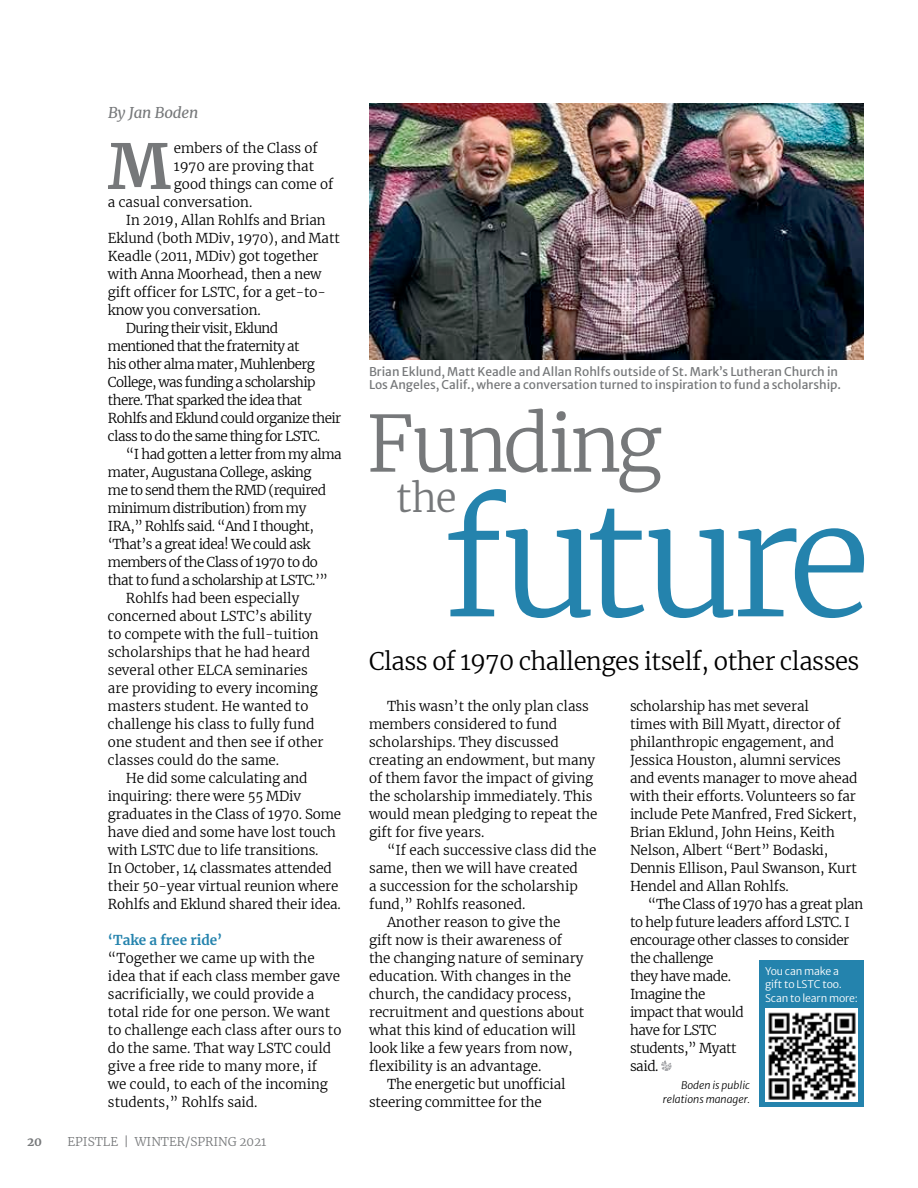
<style>
.page{position:relative;width:918px;height:1188px;background:#fff}
.page>*{position:absolute;margin:0;border:0;box-sizing:border-box;transform-origin:0 0}
.t1{font:300 154.5px "Merriweather";letter-spacing:-.06em;color:#2483ad}
.t2{font:300 77.25px "Merriweather";letter-spacing:-.03em;color:#76787a}
.t3{font:700 61.95px "Merriweather";color:#76787a}
.t4{font:300 38.55px "Merriweather";color:#76787a}
.t5{font:300 24px "Merriweather";letter-spacing:-.02em;color:#000}
.t6{font:italic 15px "Merriweather";letter-spacing:-.01em;color:#76787a}
.t7{font:300 13.5px/18px "Merriweather";letter-spacing:-.01em;color:#000}
.t8{font:300 13.5px "Merriweather";letter-spacing:-.04em;color:#000}
.t9{font:300 13.5px "Merriweather";letter-spacing:-.045em;color:#000}
.t10{font:300 13.5px/18px "Merriweather";letter-spacing:-.03em;color:#000}
.t11{font:700 13.5px "Merriweather";color:#2483ad}
.t12{font:12px/13.5px "Merriweather Sans";color:#76787a}
.t13{font:300 12px "Merriweather";color:#76787a}
.t14{font:700 12px "Merriweather";color:#76787a}
.t15{font:10.5px/13.5px "Merriweather Sans";letter-spacing:-.01em;color:#fff}
.t16{font:italic 10.5px/13.5px "Merriweather Sans";color:#000;text-align:right}
</style>
<div class="page">
<svg style="left:661px;top:1061px;width:11px;height:10px"></svg>
<img style="left:369px;top:104px;width:495px;height:256px">
<div style="left:759px;top:960px;width:105px;height:147px;background:#2483ad"></div>
<img style="left:765px;top:1009px;width:93px;height:93px">
<p class="t6" style="left:108px;top:103px;width:92px">By Jan Boden</p>
<h3 class="t3" style="left:108px;top:124px;width:65px">M</h3>
<p class="t7" style="left:174px;top:139px;width:145px">embers of the Class of</p>
<p class="t7" style="left:174px;top:157px;width:142px">1970 are proving that</p>
<p class="t7" style="left:174px;top:175px;width:161px">good things can come of</p>
<p class="t7" style="left:108px;top:193px;width:146px">a casual conversation.</p>
<p class="t7" style="left:126px;top:211px;width:201px">In 2019, Allan Rohlfs and Brian</p>
<p class="t7" style="left:108px;top:229px;width:233px">Eklund (both MDiv, 1970), and Matt</p>
<p class="t7" style="left:108px;top:247px;width:212px">Keadle (2011, MDiv) got together</p>
<p class="t7" style="left:108px;top:265px;width:215px">with Anna Moorhead, then a new</p>
<p class="t7" style="left:108px;top:283px;width:219px">gift officer for LSTC, for a get-to-</p>
<p class="t7" style="left:108px;top:301px;width:154px">know you conversation.</p>
<p class="t9" style="left:126px;top:319px;width:154px">During their visit, Eklund</p>
<p class="t9" style="left:108px;top:337px;width:193px">mentioned that the fraternity at</p>
<p class="t9" style="left:108px;top:355px;width:208px">his other alma mater, Muhlenberg</p>
<p class="t9" style="left:108px;top:373px;width:209px">College, was funding a scholarship</p>
<p class="t9" style="left:108px;top:391px;width:196px">there. That sparked the idea that</p>
<p class="t9" style="left:108px;top:409px;width:235px">Rohlfs and Eklund could organize their</p>
<p class="t9" style="left:108px;top:427px;width:214px">class to do the same thing for LSTC.</p>
<p class="t8" style="left:126px;top:445px;width:217px">“I had gotten a letter from my alma</p>
<p class="t8" style="left:108px;top:463px;width:205px">mater, Augustana College, asking</p>
<p class="t8" style="left:108px;top:481px;width:220px">me to send them the RMD (required</p>
<p class="t8" style="left:108px;top:499px;width:200px">minimum distribution) from my</p>
<p class="t8" style="left:108px;top:517px;width:208px">IRA,” Rohlfs said. “And I thought,</p>
<p class="t8" style="left:108px;top:535px;width:204px">‘That’s a great idea! We could ask</p>
<p class="t8" style="left:108px;top:553px;width:212px">members of the Class of 1970 to do</p>
<p class="t8" style="left:108px;top:571px;width:222px">that to fund a scholarship at LSTC.’”</p>
<p class="t7" style="left:126px;top:589px;width:175px">Rohlfs had been especially</p>
<p class="t7" style="left:108px;top:607px;width:205px">concerned about LSTC’s ability</p>
<p class="t7" style="left:108px;top:625px;width:212px">to compete with the full-tuition</p>
<p class="t7" style="left:108px;top:643px;width:204px">scholarships that he had heard</p>
<p class="t7" style="left:108px;top:661px;width:201px">several other ELCA seminaries</p>
<p class="t7" style="left:108px;top:679px;width:211px">are providing to every incoming</p>
<p class="t7" style="left:108px;top:697px;width:202px">masters student. He wanted to</p>
<p class="t7" style="left:108px;top:715px;width:208px">challenge his class to fully fund</p>
<p class="t7" style="left:108px;top:733px;width:217px">one student and then see if other</p>
<p class="t7" style="left:108px;top:751px;width:173px">classes could do the same.</p>
<p class="t7" style="left:126px;top:769px;width:183px">He did some calculating and</p>
<p class="t7" style="left:108px;top:787px;width:195px">inquiring: there were 55 MDiv</p>
<p class="t7" style="left:108px;top:805px;width:235px">graduates in the Class of 1970. Some</p>
<p class="t7" style="left:108px;top:823px;width:229px">have died and some have lost touch</p>
<p class="t7" style="left:108px;top:841px;width:212px">with LSTC due to life transitions.</p>
<p class="t7" style="left:108px;top:859px;width:225px">In October, 14 classmates attended</p>
<p class="t7" style="left:108px;top:877px;width:232px">their 50-year virtual reunion where</p>
<p class="t7" style="left:108px;top:895px;width:234px">Rohlfs and Eklund shared their idea.</p>
<p class="t11" style="left:108px;top:931px;width:116px">‘Take a free ride’</p>
<p class="t7" style="left:108px;top:949px;width:235px">“Together we came up with the idea that if each class member gave sacrificially, we could provide a total ride for one person. We want to challenge each class after ours to do the same. That way LSTC could give a free ride to many more, if<br>we could, to each of the incoming students,” Rohlfs said.</p>
<p class="t14" style="left:27px;top:1133px;width:17px">20</p>
<p class="t13" style="left:68px;top:1133px;width:200px">EPISTLE | WINTER/SPRING 2021</p>
<p class="t12" style="left:369px;top:363px;width:473px">Brian Eklund, Matt Keadle and Allan Rohlfs outside of St. Mark’s Lutheran Church in<br>Los Angeles, Calif., where a conversation turned to inspiration to fund a scholarship.</p>
<h2 class="t2" style="left:366px;top:390px;width:297px">Funding</h2>
<h1 class="t1" style="left:444px;top:453px;width:429px">future</h1>
<h3 class="t4" style="left:396px;top:471px;width:62px">the</h3>
<h3 class="t5" style="left:369px;top:645px;width:492px">Class of 1970 challenges itself, other classes</h3>
<p class="t7" style="left:369px;top:696px;width:230px;text-indent:18px">This wasn’t the only plan class members considered to fund scholarships. They discussed creating an endowment, but many of them favor the impact of giving the scholarship immediately. This would mean pledging to repeat the gift for five years.</p>
<p class="t7" style="left:387px;top:840px;width:211px">“If each successive class did the</p>
<p class="t7" style="left:369px;top:858px;width:210px">same, then we will have created</p>
<p class="t7" style="left:369px;top:876px;width:210px">a succession for the scholarship</p>
<p class="t7" style="left:369px;top:894px;width:158px">fund,” Rohlfs reasoned.</p>
<p class="t7" style="left:387px;top:912px;width:175px">Another reason to give the</p>
<p class="t7" style="left:369px;top:930px;width:195px">gift now is their awareness of</p>
<p class="t7" style="left:369px;top:948px;width:216px">the changing nature of seminary</p>
<p class="t7" style="left:369px;top:966px;width:204px">education. With changes in the</p>
<p class="t7" style="left:369px;top:984px;width:204px">church, the candidacy process,</p>
<p class="t7" style="left:369px;top:1002px;width:217px">recruitment and questions about</p>
<p class="t7" style="left:369px;top:1020px;width:208px">what this kind of education will</p>
<p class="t7" style="left:369px;top:1038px;width:205px">look like a few years from now,</p>
<p class="t7" style="left:369px;top:1056px;width:174px">flexibility is an advantage.</p>
<p class="t7" style="left:387px;top:1074px;width:180px">The energetic but unofficial</p>
<p class="t7" style="left:369px;top:1092px;width:174px">steering committee for the</p>
<p class="t7" style="left:630px;top:696px;width:229px">scholarship has met several<br>times with Bill Myatt, director of philanthropic engagement, and<br>Jessica Houston, alumni services and events manager to move ahead with their efforts. Volunteers so far include Pete Manfred, Fred Sickert,<br>Brian Eklund, John Heins, Keith<br>Nelson, Albert “Bert” Bodaski,<br>Dennis Ellison, Paul Swanson, Kurt<br>Hendel and Allan Rohlfs.</p>
<p class="t10" style="left:630px;top:894px;width:235px;text-indent:18px">“The Class of 1970 has a great plan to help future leaders afford LSTC. I encourage other classes to consider the challenge<br>they have made.<br>Imagine the<br>impact that would<br>have for LSTC<br>students,” Myatt<br>said.</p>
<p class="t16" style="left:663px;top:1077px;width:89px">Boden is public relations manager.</p>
<p class="t15" style="left:765px;top:963px;width:95px">You can make a gift to LSTC too.<br>Scan to learn more:</p>
</div>
